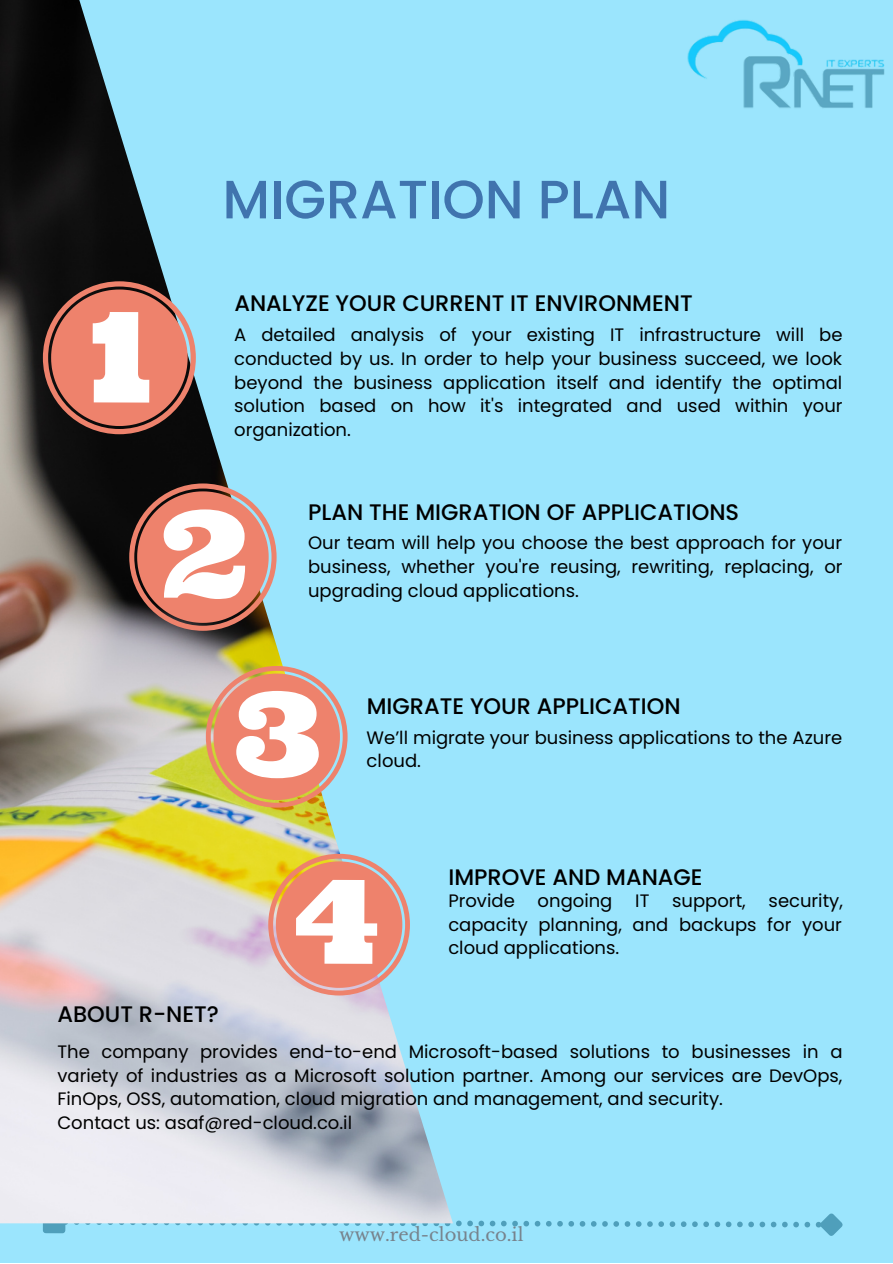
<style>
.page{position:relative;width:893px;height:1264px;background:#fff}
.page>*{position:absolute;margin:0;border:0;box-sizing:border-box;transform-origin:0 0}
.t1{font:500 54px "Poppins";color:#4074ae}
.t2{font:500 22.5px "Poppins";color:#000}
.t3{font:18px/23.5px "Poppins";color:#000;text-align:justify}
.t4{font:18px "Libre Baskerville";color:#77838d}
</style>
<div class="page">
<div style="left:0;top:0;width:892px;height:1262px;background:#9be5fd"></div>
<img style="left:0;top:0;width:453px;height:1223px">
<svg style="left:43px;top:281px;width:153px;height:153px;background:#ba8075"></svg>
<svg style="left:129px;top:483px;width:147px;height:147px;background:#c6958c"></svg>
<svg style="left:206px;top:666px;width:141px;height:141px;background:#e3b7a0"></svg>
<svg style="left:268px;top:853px;width:142px;height:142px;background:#e5b4a1"></svg>
<h1 class="t1" style="left:222px;top:162px;width:449px">MIGRATION PLAN</h1>
<p class="t2" style="left:234px;top:287px;width:460px">ANALYZE YOUR CURRENT IT ENVIRONMENT</p>
<p class="t3" style="left:234px;top:323px;width:610px">A detailed analysis of your existing IT infrastructure will be conducted by us. In order to help your business succeed, we look beyond the business application itself and identify the optimal solution based on how it's integrated and used within your organization.</p>
<p class="t2" style="left:308px;top:496px;width:432px">PLAN THE MIGRATION OF APPLICATIONS</p>
<p class="t3" style="left:308px;top:531px;width:536px">Our team will help you choose the best approach for your business, whether you're reusing, rewriting, replacing, or upgrading cloud applications.</p>
<p class="t2" style="left:366px;top:690px;width:315px">MIGRATE YOUR APPLICATION</p>
<p class="t3" style="left:366px;top:725px;width:477px">We’ll migrate your business applications to the Azure cloud.</p>
<p class="t2" style="left:448px;top:861px;width:256px">IMPROVE AND MANAGE</p>
<p class="t3" style="left:448px;top:888px;width:68px">Provide</p>
<p class="t3" style="left:537px;top:888px;width:76px">ongoing</p>
<p class="t3" style="left:635px;top:888px;width:16px">IT</p>
<p class="t3" style="left:672px;top:888px;width:75px">support,</p>
<p class="t3" style="left:448px;top:888px;width:396px;text-indent:320px">security, capacity planning, and backups for your cloud applications.</p>
<p class="t2" style="left:57px;top:998px;width:163px">ABOUT R-NET?</p>
<p class="t3" style="left:57px;top:1039px;width:786px;text-align:left">The company provides end-to-end Microsoft-based solutions to businesses in a variety of industries as a Microsoft solution partner. Among our services are DevOps, FinOps, OSS, automation, cloud migration and management, and security.<br>Contact us: asaf@red-cloud.co.il</p>
<p class="t4" style="left:339px;top:1223px;width:186px">www.red-cloud.co.il</p>
</div>
